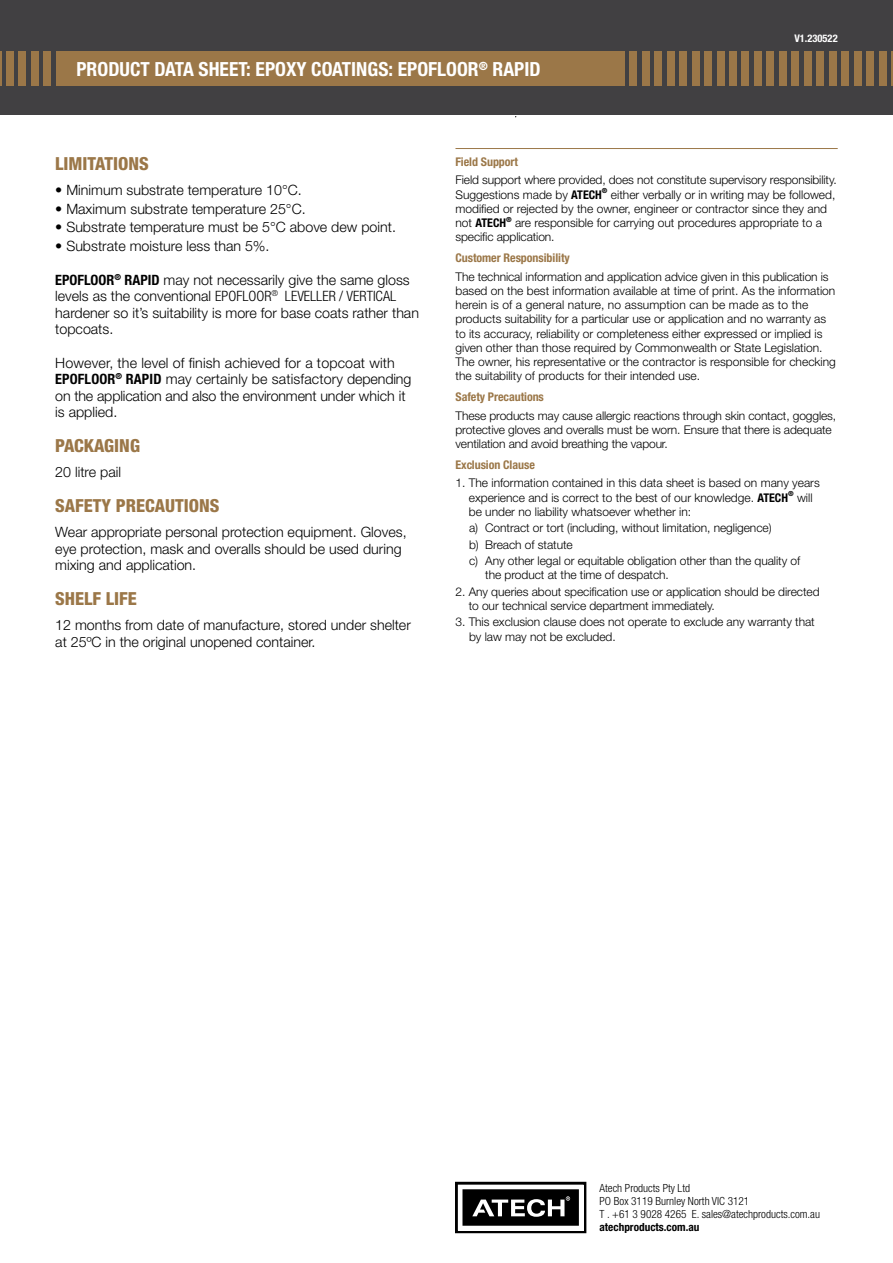
<style>
.page{position:relative;width:893px;height:1263px;background:#fff}
.page>*{position:absolute;margin:0;border:0;box-sizing:border-box;transform-origin:0 0}
.t1{font:700 condensed 19.5px "Helvetica Neue LT Std";color:#fff}
.t2{font:800 condensed 18px "Helvetica Neue";color:#9b7748}
.t3{font:300 14.25px/16.5px "Helvetica Neue LT Std";color:#000}
.t4{font:300 12px/14.2px "Helvetica Neue LT Std";color:#000}
.t5{font:700 condensed 12px "Helvetica Neue LT Std";letter-spacing:-.005em;color:#9b7748}
.t6{font:300 condensed 11.25px/12.8px "Helvetica Neue LT Std";color:#000}
.t7{font:700 condensed 11.25px "Helvetica Neue LT Std";color:#000}
.t8{font:700 condensed 10.5px "Helvetica Neue LT Std";color:#fff}
.t9{font:700 condensed 7.05px "Helvetica Neue";color:#000}
.s1{font-weight:700;font-stretch:condensed}
.s2{font-stretch:condensed}
.s3{font-family:"Helvetica Neue";font-stretch:condensed}
</style>
<div class="page">
<div style="left:0;top:0;width:893px;height:115px;background:#414042"></div>
<div style="left:617px;top:51px;width:7px;height:34px;background:#9b7748"></div>
<div style="left:629px;top:51px;width:8px;height:34px;background:#9b7748"></div>
<div style="left:642px;top:51px;width:7px;height:34px;background:#9b7748"></div>
<div style="left:654px;top:51px;width:8px;height:34px;background:#9b7748"></div>
<div style="left:667px;top:51px;width:7px;height:34px;background:#9b7748"></div>
<div style="left:679px;top:51px;width:8px;height:34px;background:#9b7748"></div>
<div style="left:692px;top:51px;width:7px;height:34px;background:#9b7748"></div>
<div style="left:704px;top:51px;width:8px;height:34px;background:#9b7748"></div>
<div style="left:717px;top:51px;width:7px;height:34px;background:#9b7748"></div>
<div style="left:729px;top:51px;width:8px;height:34px;background:#9b7748"></div>
<div style="left:742px;top:51px;width:7px;height:34px;background:#9b7748"></div>
<div style="left:754px;top:51px;width:8px;height:34px;background:#9b7748"></div>
<div style="left:766px;top:51px;width:8px;height:34px;background:#9b7748"></div>
<div style="left:779px;top:51px;width:8px;height:34px;background:#9b7748"></div>
<div style="left:791px;top:51px;width:8px;height:34px;background:#9b7748"></div>
<div style="left:804px;top:51px;width:8px;height:34px;background:#9b7748"></div>
<div style="left:816px;top:51px;width:8px;height:34px;background:#9b7748"></div>
<div style="left:829px;top:51px;width:8px;height:34px;background:#9b7748"></div>
<div style="left:841px;top:51px;width:8px;height:34px;background:#9b7748"></div>
<div style="left:854px;top:51px;width:8px;height:34px;background:#9b7748"></div>
<div style="left:866px;top:51px;width:8px;height:34px;background:#9b7748"></div>
<div style="left:879px;top:51px;width:8px;height:34px;background:#9b7748"></div>
<hr style="left:891px;top:51px;width:2px;height:34px;background:#9b7748">
<div style="left:31px;top:51px;width:8px;height:34px;background:#9b7748"></div>
<div style="left:18px;top:51px;width:8px;height:34px;background:#9b7748"></div>
<div style="left:6px;top:51px;width:8px;height:34px;background:#9b7748"></div>
<hr style="left:0;top:51px;width:1px;height:34px;background:#9b7748">
<div style="left:43px;top:51px;width:8px;height:34px;background:#9b7748"></div>
<div style="left:56px;top:51px;width:7px;height:34px;background:#9b7748"></div>
<div style="left:61px;top:51px;width:560px;height:34px;background:#9b7748"></div>
<hr style="left:455px;top:148px;width:383px;height:1px;background:#9b7748">
<svg style="left:455px;top:1182px;width:131px;height:51px"></svg>
<h1 class="t1" style="left:77px;top:58px;width:465px">PRODUCT DATA SHEET: EPOXY COATINGS: EPOFLOOR<sup>®</sup> RAPID</h1>
<p class="t8" style="left:794px;top:32px;width:45px">V1.230522</p>
<h2 class="t2" style="left:55px;top:153px;width:95px">LIMITATIONS</h2>
<p class="t3" style="left:55px;top:182px;width:248px">• Minimum substrate temperature 10°C.</p>
<p class="t3" style="left:55px;top:200px;width:252px">• Maximum substrate temperature 25°C.</p>
<p class="t3" style="left:55px;top:219px;width:342px">• Substrate temperature must be 5°C above dew point.</p>
<p class="t3" style="left:55px;top:237px;width:216px">• Substrate moisture less than 5%.</p>
<p class="t3" style="left:55px;top:271px;width:365px"><span class="s1">EPOFLOOR</span><sup>®</sup> <span class="s1">RAPID</span> may not necessarily give the same gloss levels as the conventional <span class="s2">EPOFLOOR</span><sup>®</sup> <span class="s3">LEVELLER / VERTICAL </span>hardener so it’s suitability is more for base coats rather than topcoats.</p>
<p class="t3" style="left:55px;top:354px;width:358px">However, the level of finish achieved for a topcoat with <span class="s1">EPOFLOOR</span><sup>®</sup> <span class="s1">RAPID</span> may certainly be satisfactory depending on the application and also the environment under which it is applied.</p>
<h2 class="t2" style="left:55px;top:435px;width:86px">PACKAGING</h2>
<p class="t3" style="left:55px;top:463px;width:67px">20 litre pail</p>
<h2 class="t2" style="left:55px;top:495px;width:166px">SAFETY PRECAUTIONS</h2>
<p class="t3" style="left:55px;top:523px;width:353px">Wear appropriate personal protection equipment. Gloves, eye protection, mask and overalls should be used during mixing and application.</p>
<h2 class="t2" style="left:55px;top:588px;width:83px">SHELF LIFE</h2>
<p class="t3" style="left:55px;top:616px;width:357px">12 months from date of manufacture, stored under shelter at 25ºC in the original unopened container.</p>
<p class="t5" style="left:455px;top:154px;width:64px">Field Support</p>
<p class="t4" style="left:455px;top:173px;width:383px">Field support where provided, does not constitute supervisory responsibility.<br>Suggestions made by <span class="s1">ATECH</span></p>
<p class="t9" style="left:602px;top:186px;width:7px">®</p>
<p class="t4" style="left:455px;top:187px;width:381px;text-indent:155px">either verbally or in writing may be followed, modified or rejected by the owner, engineer or contractor since they and not <span class="s1">ATECH</span></p>
<p class="t9" style="left:506px;top:215px;width:7px">®</p>
<p class="t4" style="left:455px;top:216px;width:368px;text-indent:60px">are responsible for carrying out procedures appropriate to a specific application.</p>
<p class="t5" style="left:455px;top:251px;width:116px">Customer Responsibility</p>
<p class="t4" style="left:455px;top:269px;width:382px">The technical information and application advice given in this publication is based on the best information available at time of print. As the information herein is of a general nature, no assumption can be made as to the products suitability for a particular use or application and no warranty as to its accuracy, reliability or completeness either expressed or implied is given other than those required by Commonwealth or State Legislation.<br>The owner, his representative or the contractor is responsible for checking the suitability of products for their intended use.</p>
<p class="t5" style="left:455px;top:390px;width:90px">Safety Precautions</p>
<p class="t4" style="left:455px;top:408px;width:382px">These products may cause allergic reactions through skin contact, goggles, protective gloves and overalls must be worn. Ensure that there is adequate ventilation and avoid breathing the vapour.</p>
<p class="t5" style="left:455px;top:457px;width:81px">Exclusion Clause</p>
<p class="t4" style="left:469px;top:476px;width:352px;text-indent:-13px">1. The information contained in this data sheet is based on many years experience and is correct to the best of our knowledge. <span class="s1">ATECH</span></p>
<p class="t9" style="left:788px;top:489px;width:7px">®</p>
<p class="t4" style="left:797px;top:490px;width:17px">will</p>
<p class="t4" style="left:469px;top:503px;width:333px;line-height:16.4px">be under no liability whatsoever whether in:<br>a) Contract or tort (including, without limitation, negligence)<br>b) Breach of statute<br>c) Any other legal or equitable obligation other than the quality of</p>
<p class="t4" style="left:485px;top:568px;width:185px">the product at the time of despatch.</p>
<p class="t4" style="left:469px;top:584px;width:352px;text-indent:-13px">2. Any queries about specification use or application should be directed to our technical service department immediately.</p>
<p class="t4" style="left:469px;top:615px;width:347px;text-indent:-14px">3. This exclusion clause does not operate to exclude any warranty that by law may not be excluded.</p>
<p class="t6" style="left:600px;top:1182px;width:222px">Atech Products Pty Ltd<br>PO Box 3119 Burnley North VIC 3121<br>T . +61 3 9028 4265 E. sales@atechproducts.com.au</p>
<p class="t7" style="left:600px;top:1220px;width:101px">atechproducts.com.au</p>
</div>
